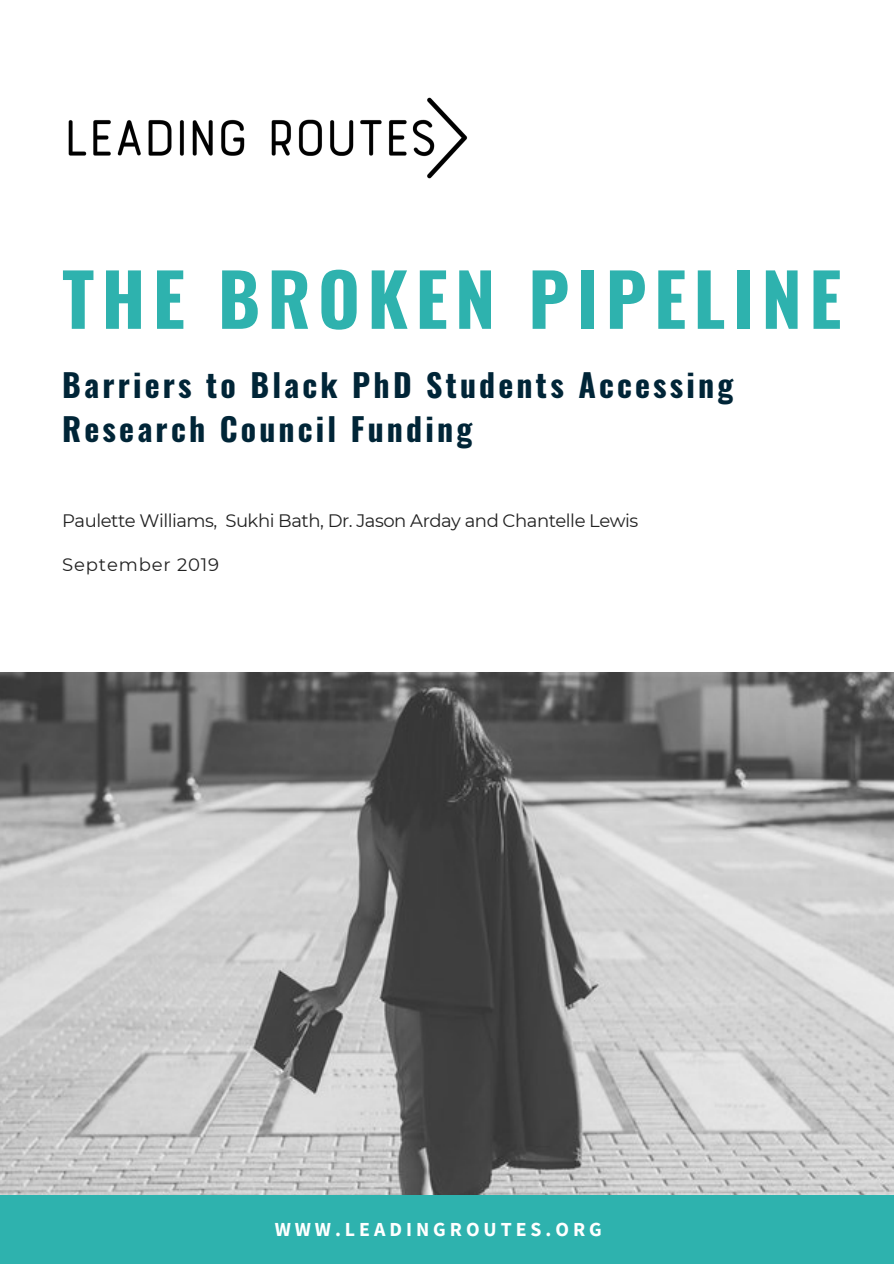
<style>
.page{position:relative;width:894px;height:1264px;background:#fff}
.page>*{position:absolute;margin:0;border:0;box-sizing:border-box;transform-origin:0 0}
.t1{font:700 72px "Oswald";letter-spacing:.1em;color:#2eb2ae}
.t2{font:700 31.8px/44px "Oswald";letter-spacing:.1em;color:#002537}
.t3{font:700 19.8px "Source Sans Pro";letter-spacing:.2em;color:#fff}
.t4{font:18px "Montserrat";letter-spacing:-.025em;color:#222}
.t5{font:18px "Montserrat";letter-spacing:.045em;color:#222}
</style>
<div class="page">
<img style="left:0;top:672px;width:893px;height:522px">
<div style="left:0;top:1195px;width:893px;height:68px;background:#2eb2ae"></div>
<img style="left:68px;top:97px;width:400px;height:82px">
<h1 class="t1" style="left:62px;top:243px;width:780px">THE BROKEN PIPELINE</h1>
<h2 class="t2" style="left:62px;top:361px;width:672px">Barriers to Black PhD Students Accessing<br>Research Council Funding</h2>
<p class="t4" style="left:62px;top:509px;width:577px">Paulette Williams, Sukhi Bath, Dr. Jason Arday and Chantelle Lewis</p>
<p class="t5" style="left:62px;top:554px;width:158px">September 2019</p>
<p class="t3" style="left:274px;top:1216px;width:329px">WWW.LEADINGROUTES.ORG</p>
</div>
